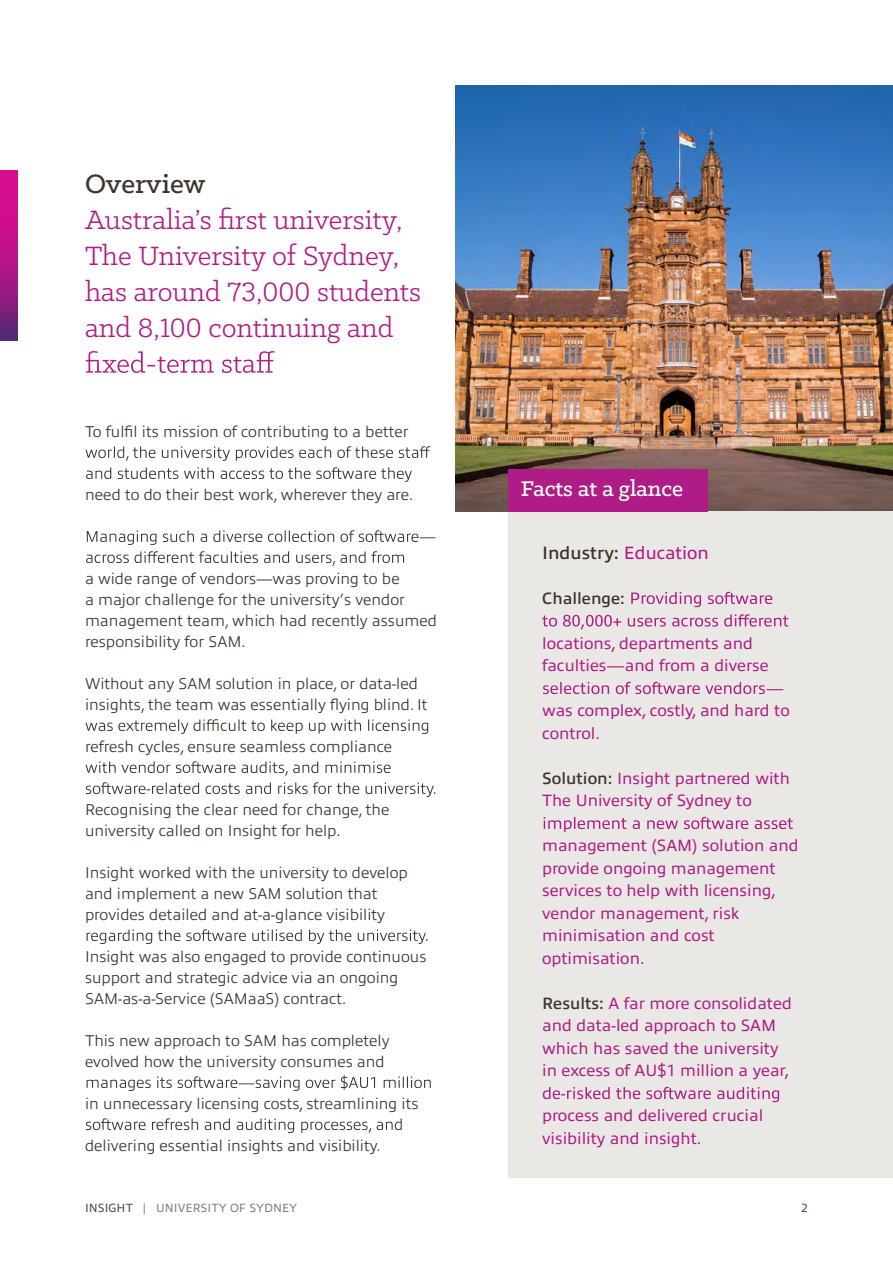
<style>
.page{position:relative;width:893px;height:1263px;background:#fff}
.page>*{position:absolute;margin:0;border:0;box-sizing:border-box;transform-origin:0 0}
.t1{font:30px/36px "Klinic Slab";color:#b01c87}
.t2{font:500 30px "Klinic Slab";color:#3e332d}
.t3{font:500 24px "Klinic Slab";color:#fff}
.t4{font:600 18px "Allumi Pro";color:#3e332d}
.t5{font:16.5px/22.5px "Allumi Pro";color:#b01c87}
.t6{font:600 16.5px "Allumi Pro";color:#3e332d}
.t7{font:300 15.75px/21px "Allumi Pro";color:#3e332d}
.t8{font:12px "Allumi Pro";color:#887e7a}
.t9{font:12px "Allumi Pro";color:#554742}
.s1{font-weight:400;color:#b01c87}
.s2{font-weight:600;color:#3e332d}
.s3{color:#554742}
</style>
<div class="page">
<img style="left:455px;top:85px;width:437px;height:427px">
<div style="left:508px;top:512px;width:384px;height:666px;background:#eae8e4"></div>
<svg style="left:631px;top:592px;width:141px;height:15px"></svg>
<svg style="left:542px;top:614px;width:246px;height:15px"></svg>
<svg style="left:543px;top:682px;width:240px;height:12px"></svg>
<svg style="left:544px;top:817px;width:249px;height:15px"></svg>
<svg style="left:543px;top:1087px;width:236px;height:15px"></svg>
<svg style="left:86px;top:351px;width:188px;height:22px"></svg>
<div style="left:508px;top:469px;width:200px;height:43px;background:#b01c87"></div>
<svg style="left:85px;top:446px;width:345px;height:15px"></svg>
<svg style="left:86px;top:467px;width:326px;height:15px"></svg>
<svg style="left:87px;top:530px;width:348px;height:15px"></svg>
<svg style="left:86px;top:551px;width:318px;height:15px"></svg>
<svg style="left:85px;top:719px;width:343px;height:15px"></svg>
<svg style="left:85px;top:761px;width:306px;height:15px"></svg>
<svg style="left:86px;top:782px;width:349px;height:15px"></svg>
<svg style="left:87px;top:929px;width:340px;height:15px"></svg>
<svg style="left:87px;top:1075px;width:344px;height:16px"></svg>
<svg style="left:86px;top:1118px;width:316px;height:15px"></svg>
<svg style="left:0;top:170px;width:17px;height:170px;background:#ac1684"></svg>
<h1 class="t2" style="left:85px;top:164px;width:122px">Overview</h1>
<h1 class="t1" style="left:85px;top:200px;width:337px">Australia’s first university,<br>The University of Sydney, has around 73,000 students and 8,100 continuing and</h1>
<p class="t7" style="left:85px;top:420px;width:325px">To fulfil its mission of contributing to a better</p>
<p class="t7" style="left:85px;top:483px;width:330px">need to do their best work, wherever they are.</p>
<p class="t7" style="left:85px;top:567px;width:353px">a wide range of vendors—was proving to be<br>a major challenge for the university’s vendor management team, which had recently assumed responsibility for SAM.</p>
<p class="t7" style="left:85px;top:672px;width:344px">Without any SAM solution in place, or data-led insights, the team was essentially flying blind. It</p>
<p class="t7" style="left:85px;top:735px;width:309px">refresh cycles, ensure seamless compliance</p>
<p class="t7" style="left:85px;top:798px;width:306px">Recognising the clear need for change, the university called on Insight for help.</p>
<p class="t7" style="left:85px;top:861px;width:324px">Insight worked with the university to develop and implement a new SAM solution that provides detailed and at-a-glance visibility</p>
<p class="t7" style="left:85px;top:945px;width:343px">Insight was also engaged to provide continuous support and strategic advice via an ongoing<br>SAM-as-a-Service (SAMaaS) contract.</p>
<p class="t7" style="left:85px;top:1029px;width:306px">This new approach to SAM has completely evolved how the university consumes and</p>
<p class="t7" style="left:85px;top:1092px;width:335px">in unnecessary licensing costs, streamlining its</p>
<p class="t7" style="left:85px;top:1134px;width:297px">delivering essential insights and visibility.</p>
<h2 class="t3" style="left:521px;top:473px;width:164px">Facts at a glance</h2>
<p class="t4" style="left:542px;top:539px;width:168px">Industry: <span class="s1">Education</span></p>
<p class="t6" style="left:542px;top:586px;width:84px">Challenge:</p>
<p class="t5" style="left:542px;top:631px;width:228px">locations, departments and faculties—and from a diverse</p>
<p class="t5" style="left:542px;top:698px;width:249px">was complex, costly, and hard to control.</p>
<p class="t5" style="left:542px;top:766px;width:249px"><span class="s2">Solution:</span> Insight partnered with<br>The University of Sydney to</p>
<p class="t5" style="left:542px;top:833px;width:258px">management (SAM) solution and provide ongoing management services to help with licensing, vendor management, risk minimisation and cost optimisation.</p>
<p class="t5" style="left:542px;top:991px;width:251px"><span class="s2">Results:</span> A far more consolidated and data-led approach to SAM which has saved the university in excess of AU$1 million a year,</p>
<p class="t5" style="left:542px;top:1103px;width:223px">process and delivered crucial visibility and insight.</p>
<p class="t8" style="left:85px;top:1199px;width:214px"><span class="s3">INSIGHT</span> | UNIVERSITY OF SYDNEY</p>
<p class="t9" style="left:801px;top:1199px;width:8px">2</p>
</div>
